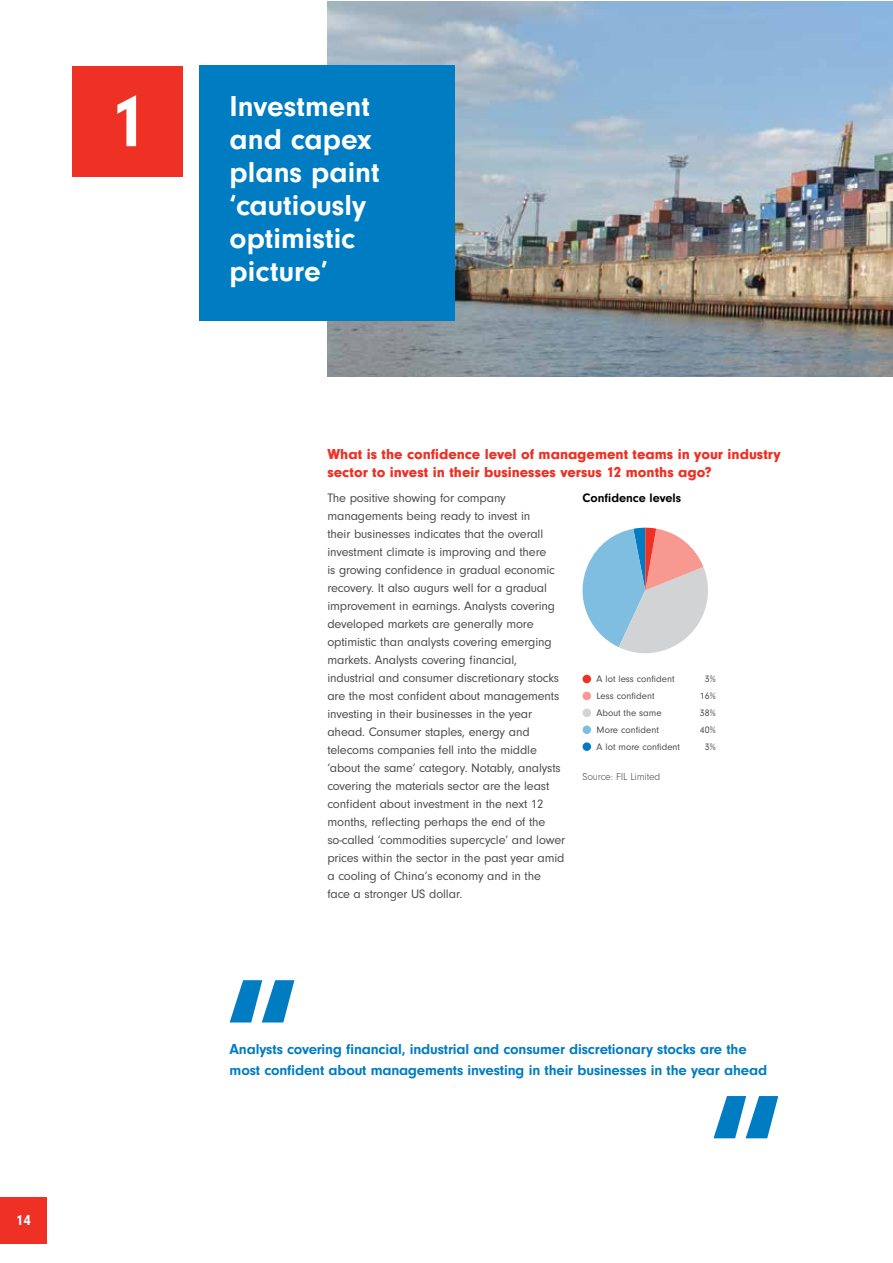
<style>
.page{position:relative;width:893px;height:1263px;background:#fff}
.page>*{position:absolute;margin:0;border:0;box-sizing:border-box;transform-origin:0 0}
.t1{font:700 75px "Neuzeit Gro";color:#fff}
.t2{font:700 30px/33px "Neuzeit Gro";color:#fff}
.t3{font:700 15px/21px "Neuzeit Gro";letter-spacing:-.01em;color:#007cc3}
.t4{font:900 15px/18px "Neuzeit Gro";color:#ee3124}
.t5{font:700 15px "Neuzeit Gro";color:#fff}
.t6{font:12.75px/18px "Neuzeit Gro";letter-spacing:-.01em;color:#4d4d4f}
.t7{font:700 12.75px "Neuzeit Gro";color:#000}
.t8{font:300 10.5px "Neuzeit Gro";letter-spacing:-.01em;color:#4d4d4f}
.t9{font:9.75px "Neuzeit Gro";color:#4d4d4f}
</style>
<div class="page">
<img style="left:327px;top:1px;width:565px;height:375px">
<div style="left:200px;top:66px;width:255px;height:255px;background:#007cc3"></div>
<div style="left:72px;top:66px;width:111px;height:110px;background:#ee3124"></div>
<div style="left:0;top:1197px;width:47px;height:47px;background:#ee3124"></div>
<svg style="left:583px;top:528px;width:125px;height:126px"></svg>
<div style="left:583px;top:675px;width:8px;height:8px;background:#ee3124;border-radius:50%"></div>
<div style="left:583px;top:692px;width:8px;height:8px;background:#f79891;border-radius:50%"></div>
<div style="left:583px;top:708px;width:8px;height:9px;background:#d1d3d4;border-radius:50%"></div>
<div style="left:583px;top:725px;width:8px;height:9px;background:#80bee1;border-radius:50%"></div>
<div style="left:583px;top:742px;width:8px;height:9px;background:#007cc3;border-radius:50%"></div>
<svg style="left:230px;top:980px;width:64px;height:42px"></svg>
<svg style="left:713px;top:1096px;width:65px;height:42px"></svg>
<h1 class="t1" style="left:109px;top:80px;width:39px">1</h1>
<p class="t5" style="left:16px;top:1212px;width:16px">14</p>
<h2 class="t2" style="left:230px;top:90px;width:152px">Investment and capex plans paint ‘cautiously optimistic picture’</h2>
<p class="t4" style="left:327px;top:445px;width:455px">What is the confidence level of management teams in your industry sector to invest in their businesses versus 12 months ago?</p>
<p class="t6" style="left:327px;top:489px;width:239px">The positive showing for company managements being ready to invest in<br>their businesses indicates that the overall investment climate is improving and there<br>is growing confidence in gradual economic recovery. It also augurs well for a gradual improvement in earnings. Analysts covering developed markets are generally more optimistic than analysts covering emerging markets. Analysts covering financial, industrial and consumer discretionary stocks are the most confident about managements investing in their businesses in the year ahead. Consumer staples, energy and telecoms companies fell into the middle ‘about the same’ category. Notably, analysts covering the materials sector are the least confident about investment in the next 12 months, reflecting perhaps the end of the so-called ‘commodities supercycle’ and lower prices within the sector in the past year amid a cooling of China’s economy and in the face a stronger US dollar.</p>
<p class="t7" style="left:583px;top:491px;width:100px">Confidence levels</p>
<p class="t9" style="left:597px;top:674px;width:79px">A lot less confident</p>
<p class="t9" style="left:705px;top:674px;width:12px">3%</p>
<p class="t9" style="left:597px;top:690px;width:59px">Less confident</p>
<p class="t9" style="left:700px;top:690px;width:17px">16%</p>
<p class="t9" style="left:597px;top:707px;width:67px">About the same</p>
<p class="t9" style="left:700px;top:707px;width:17px">38%</p>
<p class="t9" style="left:597px;top:724px;width:64px">More confident</p>
<p class="t9" style="left:700px;top:724px;width:17px">40%</p>
<p class="t9" style="left:597px;top:741px;width:85px">A lot more confident</p>
<p class="t9" style="left:705px;top:741px;width:12px">3%</p>
<p class="t8" style="left:583px;top:771px;width:79px">Source: FIL Limited</p>
<p class="t3" style="left:230px;top:1038px;width:539px">Analysts covering financial, industrial and consumer discretionary stocks are the most confident about managements investing in their businesses in the year ahead</p>
</div>
